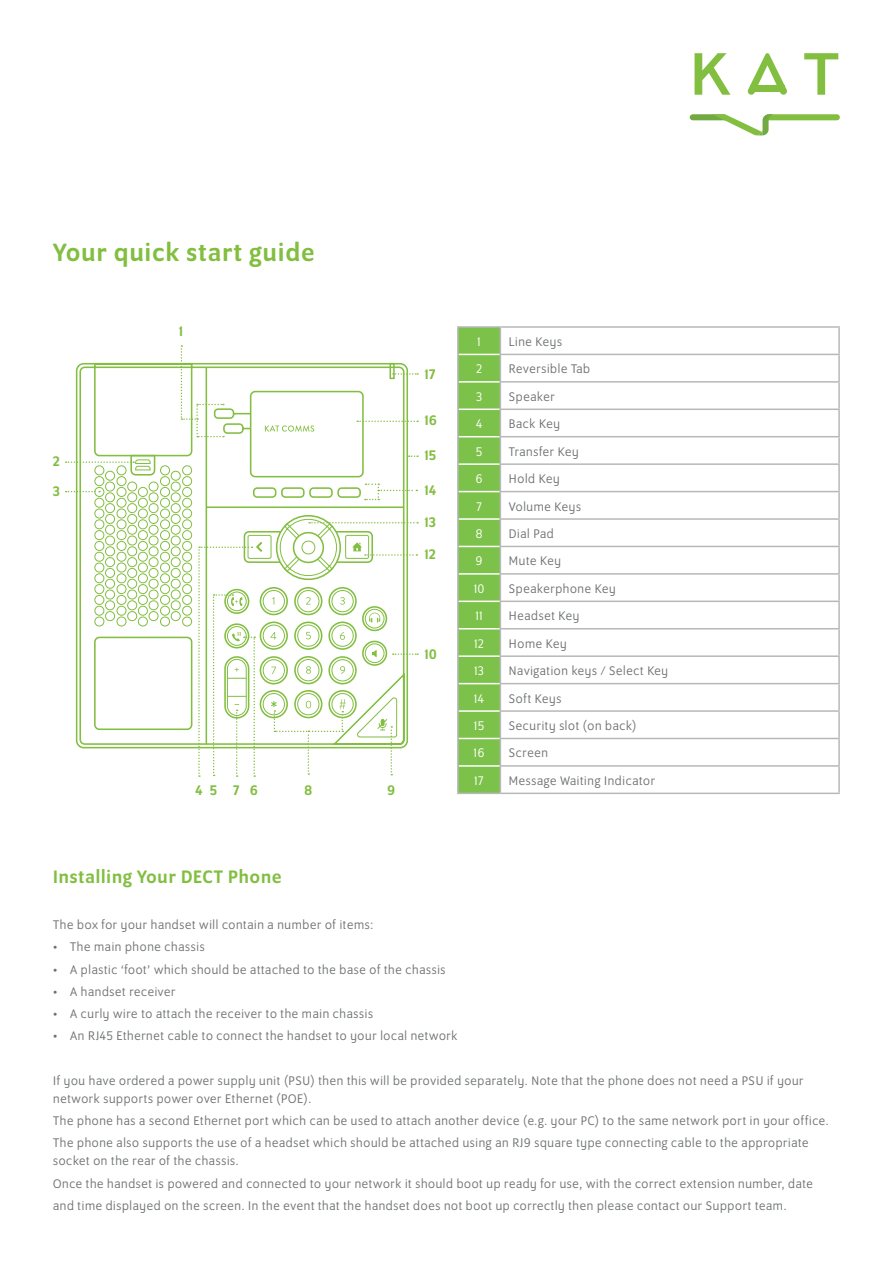
<style>
.page{position:relative;width:893px;height:1263px;background:#fff}
.page>*{position:absolute;margin:0;border:0;box-sizing:border-box;transform-origin:0 0}
.t1{font:500 27px "Program OT";letter-spacing:.05em;color:#82be40}
.t2{font:500 19.5px "Program OT";letter-spacing:.05em;color:#82be40}
.t3{font:500 15px "Program OT";letter-spacing:.05em;color:#82be40}
.t4{font:13.5px/18px "Program OT";letter-spacing:.05em;color:#6e7173}
.t5{font:13.5px "Program OT";letter-spacing:.05em;color:#fff}
</style>
<div class="page">
<svg style="left:695px;top:53px;width:35px;height:42px"></svg>
<svg style="left:747px;top:53px;width:40px;height:42px"></svg>
<svg style="left:804px;top:53px;width:34px;height:42px"></svg>
<div style="left:765px;top:114px;width:75px;height:6px;background:#82be40;border-radius:3px"></div>
<svg style="left:690px;top:114px;width:85px;height:22px"></svg>
<svg style="left:75px;top:362px;width:334px;height:387px"></svg>
<svg style="left:94px;top:465px;width:111px;height:164px"></svg>
<svg style="left:205px;top:366px;width:200px;height:144px"></svg>
<hr style="left:500px;top:326px;width:340px;height:2px;background:#b8b8b9">
<hr style="left:838px;top:328px;width:2px;height:26px;background:#b8b8b9">
<hr style="left:500px;top:354px;width:340px;height:1px;background:#b8b8b9">
<hr style="left:838px;top:355px;width:2px;height:26px;background:#b8b8b9">
<hr style="left:500px;top:381px;width:340px;height:2px;background:#b8b8b9">
<hr style="left:838px;top:383px;width:2px;height:25px;background:#b8b8b9">
<hr style="left:500px;top:408px;width:340px;height:2px;background:#b8b8b9">
<hr style="left:838px;top:410px;width:2px;height:26px;background:#b8b8b9">
<hr style="left:500px;top:436px;width:340px;height:1px;background:#b8b8b9">
<hr style="left:838px;top:437px;width:2px;height:26px;background:#b8b8b9">
<hr style="left:500px;top:463px;width:340px;height:2px;background:#b8b8b9">
<hr style="left:838px;top:465px;width:2px;height:26px;background:#b8b8b9">
<hr style="left:500px;top:491px;width:340px;height:1px;background:#b8b8b9">
<hr style="left:838px;top:492px;width:2px;height:26px;background:#b8b8b9">
<hr style="left:500px;top:518px;width:340px;height:2px;background:#b8b8b9">
<hr style="left:838px;top:520px;width:2px;height:26px;background:#b8b8b9">
<hr style="left:500px;top:546px;width:340px;height:1px;background:#b8b8b9">
<hr style="left:838px;top:547px;width:2px;height:26px;background:#b8b8b9">
<hr style="left:500px;top:573px;width:340px;height:2px;background:#b8b8b9">
<hr style="left:838px;top:575px;width:2px;height:25px;background:#b8b8b9">
<hr style="left:500px;top:600px;width:340px;height:2px;background:#b8b8b9">
<hr style="left:838px;top:602px;width:2px;height:26px;background:#b8b8b9">
<hr style="left:500px;top:628px;width:340px;height:1px;background:#b8b8b9">
<hr style="left:838px;top:629px;width:2px;height:26px;background:#b8b8b9">
<hr style="left:500px;top:655px;width:340px;height:2px;background:#b8b8b9">
<hr style="left:838px;top:657px;width:2px;height:26px;background:#b8b8b9">
<hr style="left:500px;top:683px;width:340px;height:1px;background:#b8b8b9">
<hr style="left:838px;top:684px;width:2px;height:26px;background:#b8b8b9">
<hr style="left:500px;top:710px;width:340px;height:2px;background:#b8b8b9">
<hr style="left:838px;top:712px;width:2px;height:26px;background:#b8b8b9">
<hr style="left:500px;top:738px;width:340px;height:1px;background:#b8b8b9">
<hr style="left:838px;top:739px;width:2px;height:26px;background:#b8b8b9">
<hr style="left:500px;top:765px;width:340px;height:2px;background:#b8b8b9">
<hr style="left:838px;top:767px;width:2px;height:26px;background:#b8b8b9">
<hr style="left:500px;top:793px;width:340px;height:1px;background:#b8b8b9">
<hr style="left:457px;top:326px;width:43px;height:2px;background:#b8b8b9">
<hr style="left:457px;top:328px;width:2px;height:26px;background:#b8b8b9">
<hr style="left:457px;top:354px;width:2px;height:28px;background:#b8b8b9">
<hr style="left:457px;top:382px;width:2px;height:27px;background:#b8b8b9">
<hr style="left:457px;top:409px;width:2px;height:28px;background:#b8b8b9">
<hr style="left:457px;top:437px;width:2px;height:27px;background:#b8b8b9">
<hr style="left:457px;top:464px;width:2px;height:28px;background:#b8b8b9">
<hr style="left:457px;top:492px;width:2px;height:27px;background:#b8b8b9">
<hr style="left:457px;top:519px;width:2px;height:27px;background:#b8b8b9">
<hr style="left:457px;top:546px;width:2px;height:28px;background:#b8b8b9">
<hr style="left:457px;top:574px;width:2px;height:27px;background:#b8b8b9">
<hr style="left:457px;top:601px;width:2px;height:28px;background:#b8b8b9">
<hr style="left:457px;top:629px;width:2px;height:27px;background:#b8b8b9">
<hr style="left:457px;top:656px;width:2px;height:28px;background:#b8b8b9">
<hr style="left:457px;top:684px;width:2px;height:27px;background:#b8b8b9">
<hr style="left:457px;top:711px;width:2px;height:27px;background:#b8b8b9">
<hr style="left:457px;top:738px;width:2px;height:28px;background:#b8b8b9">
<hr style="left:457px;top:766px;width:2px;height:27px;background:#b8b8b9">
<svg style="left:458px;top:327px;width:43px;height:466px;background:#85c458"></svg>
<hr style="left:457px;top:793px;width:43px;height:1px;background:#b8b8b9">
<svg style="left:66px;top:454px;width:90px;height:22px"></svg>
<svg style="left:66px;top:491px;width:34px;height:1px"></svg>
<svg style="left:181px;top:345px;width:43px;height:92px"></svg>
<svg style="left:357px;top:421px;width:61px;height:1px"></svg>
<svg style="left:395px;top:373px;width:23px;height:2px"></svg>
<svg style="left:409px;top:455px;width:9px;height:2px"></svg>
<svg style="left:365px;top:483px;width:52px;height:17px"></svg>
<svg style="left:198px;top:510px;width:220px;height:267px"></svg>
<div style="left:389px;top:363px;width:6px;height:16px;border:2px solid #82be40"></div>
<svg style="left:265px;top:425px;width:49px;height:7px"></svg>
<p class="t1" style="left:53px;top:237px;width:263px">Your quick start guide</p>
<p class="t3" style="left:53px;top:453px;width:8px">2</p>
<p class="t3" style="left:53px;top:483px;width:8px">3</p>
<p class="t3" style="left:179px;top:322px;width:5px">1</p>
<p class="t3" style="left:425px;top:366px;width:12px">17</p>
<p class="t3" style="left:425px;top:412px;width:14px">16</p>
<p class="t3" style="left:425px;top:447px;width:13px">15</p>
<p class="t3" style="left:425px;top:482px;width:13px">14</p>
<p class="t3" style="left:425px;top:514px;width:13px">13</p>
<p class="t3" style="left:425px;top:546px;width:13px">12</p>
<p class="t3" style="left:425px;top:646px;width:14px">10</p>
<p class="t3" style="left:195px;top:782px;width:9px">4</p>
<p class="t3" style="left:210px;top:782px;width:8px">5</p>
<p class="t3" style="left:233px;top:782px;width:8px">7</p>
<p class="t3" style="left:250px;top:782px;width:9px">6</p>
<p class="t3" style="left:305px;top:782px;width:9px">8</p>
<p class="t3" style="left:387px;top:782px;width:9px">9</p>
<p class="t2" style="left:53px;top:866px;width:230px">Installing Your DECT Phone</p>
<p class="t5" style="left:478px;top:334px;width:5px">1</p>
<p class="t4" style="left:509px;top:332px;width:55px">Line Keys</p>
<p class="t5" style="left:476px;top:361px;width:7px">2</p>
<p class="t4" style="left:509px;top:360px;width:83px">Reversible Tab</p>
<p class="t5" style="left:476px;top:389px;width:7px">3</p>
<p class="t4" style="left:509px;top:387px;width:47px">Speaker</p>
<p class="t5" style="left:476px;top:416px;width:8px">4</p>
<p class="t4" style="left:509px;top:415px;width:53px">Back Key</p>
<p class="t5" style="left:476px;top:444px;width:7px">5</p>
<p class="t4" style="left:509px;top:442px;width:71px">Transfer Key</p>
<p class="t5" style="left:476px;top:471px;width:8px">6</p>
<p class="t4" style="left:509px;top:470px;width:52px">Hold Key</p>
<p class="t5" style="left:476px;top:499px;width:7px">7</p>
<p class="t4" style="left:509px;top:497px;width:74px">Volume Keys</p>
<p class="t5" style="left:476px;top:526px;width:8px">8</p>
<p class="t4" style="left:509px;top:524px;width:46px">Dial Pad</p>
<p class="t5" style="left:476px;top:553px;width:8px">9</p>
<p class="t4" style="left:509px;top:552px;width:54px">Mute Key</p>
<p class="t5" style="left:474px;top:581px;width:12px">10</p>
<p class="t4" style="left:509px;top:579px;width:108px">Speakerphone Key</p>
<p class="t5" style="left:476px;top:608px;width:8px">11</p>
<p class="t4" style="left:509px;top:607px;width:72px">Headset Key</p>
<p class="t5" style="left:474px;top:636px;width:11px">12</p>
<p class="t4" style="left:509px;top:634px;width:59px">Home Key</p>
<p class="t5" style="left:474px;top:663px;width:11px">13</p>
<p class="t4" style="left:509px;top:662px;width:161px">Navigation keys / Select Key</p>
<p class="t5" style="left:474px;top:691px;width:12px">14</p>
<p class="t4" style="left:509px;top:689px;width:54px">Soft Keys</p>
<p class="t5" style="left:474px;top:718px;width:11px">15</p>
<p class="t4" style="left:509px;top:716px;width:129px">Security slot (on back)</p>
<p class="t5" style="left:474px;top:745px;width:12px">16</p>
<p class="t4" style="left:509px;top:744px;width:41px">Screen</p>
<p class="t5" style="left:475px;top:773px;width:11px">17</p>
<p class="t4" style="left:509px;top:771px;width:148px">Message Waiting Indicator</p>
<p class="t4" style="left:53px;top:915px;width:322px">The box for your handset will contain a number of items:</p>
<p class="t4" style="left:53px;top:938px;width:153px">• The main phone chassis</p>
<p class="t4" style="left:53px;top:960px;width:394px">• A plastic ‘foot’ which should be attached to the base of the chassis</p>
<p class="t4" style="left:53px;top:982px;width:124px">• A handset receiver</p>
<p class="t4" style="left:53px;top:1005px;width:321px">• A curly wire to attach the receiver to the main chassis</p>
<p class="t4" style="left:53px;top:1027px;width:406px">• An RJ45 Ethernet cable to connect the handset to your local network</p>
<p class="t4" style="left:53px;top:1071px;width:752px">If you have ordered a power supply unit (PSU) then this will be provided separately. Note that the phone does not need a PSU if your network supports power over Ethernet (POE).</p>
<p class="t4" style="left:53px;top:1112px;width:777px">The phone has a second Ethernet port which can be used to attach another device (e.g. your PC) to the same network port in your office.</p>
<p class="t4" style="left:53px;top:1134px;width:757px">The phone also supports the use of a headset which should be attached using an RJ9 square type connecting cable to the appropriate socket on the rear of the chassis.</p>
<p class="t4" style="left:53px;top:1174px;width:761px">Once the handset is powered and connected to your network it should boot up ready for use, with the correct extension number, date</p>
<p class="t4" style="left:53px;top:1196px;width:735px">and time displayed on the screen. In the event that the handset does not boot up correctly then please contact our Support team.</p>
</div>
